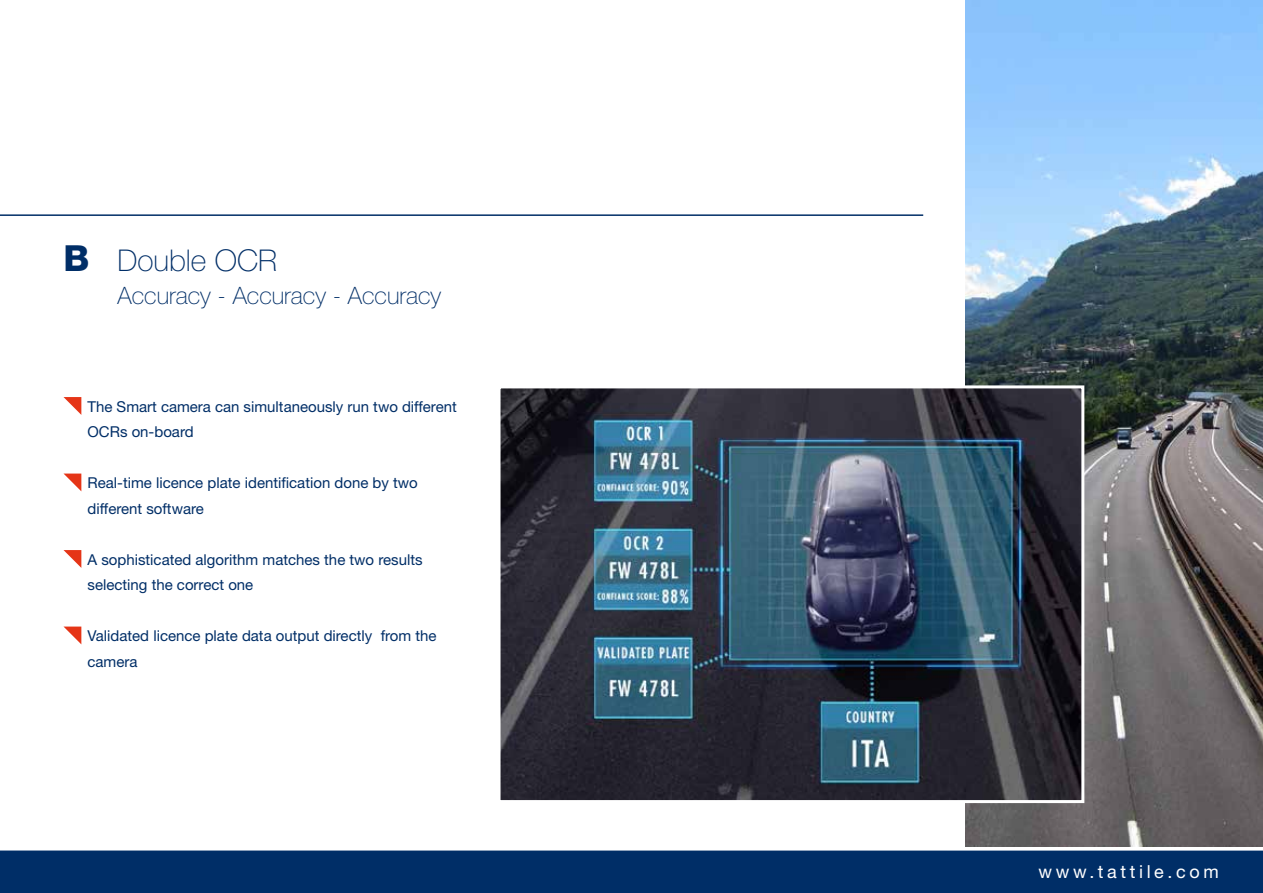
<style>
.page{position:relative;width:1263px;height:893px;background:#fff}
.page>*{position:absolute;margin:0;border:0;box-sizing:border-box;transform-origin:0 0}
.t1{font:100 30px "Helvetica Neue LT Std";color:#002e67}
.t2{font:100 24px "Helvetica Neue LT Std";color:#002e67}
.t3{font:18px "Helvetica Neue LT Std";letter-spacing:.2em;color:#fff}
.t4{font:15px/25.5px "Helvetica Neue LT Std";color:#002e67}
.s1{font-weight:800;font-size:36px}
</style>
<div class="page">
<hr style="left:0;top:214px;width:923px;height:2px;background:#002e67">
<div style="left:0;top:850px;width:1263px;height:43px;background:#002e67"></div>
<svg style="left:64px;top:397px;width:17px;height:18px"></svg>
<svg style="left:64px;top:474px;width:17px;height:17px"></svg>
<svg style="left:64px;top:550px;width:17px;height:18px"></svg>
<svg style="left:64px;top:627px;width:17px;height:17px"></svg>
<img style="left:965px;top:0;width:298px;height:846px">
<img style="left:501px;top:389px;width:579px;height:410px">
<div style="left:497px;top:385px;width:587px;height:418px;border:3px solid #fff"></div>
<h1 class="t1" style="left:64px;top:243px;width:215px"><span class="s1">B</span> Double OCR</h1>
<h2 class="t2" style="left:118px;top:282px;width:325px">Accuracy - Accuracy - Accuracy</h2>
<p class="t4" style="left:87px;top:394px;width:371px">The Smart camera can simultaneously run two different<br>OCRs on-board</p>
<p class="t4" style="left:87px;top:470px;width:332px">Real-time licence plate identification done by two different software</p>
<p class="t4" style="left:87px;top:547px;width:337px">A sophisticated algorithm matches the two results selecting the correct one</p>
<p class="t4" style="left:87px;top:623px;width:350px">Validated licence plate data output directly from the camera</p>
<p class="t3" style="left:1039px;top:861px;width:182px">www.tattile.com</p>
</div>
